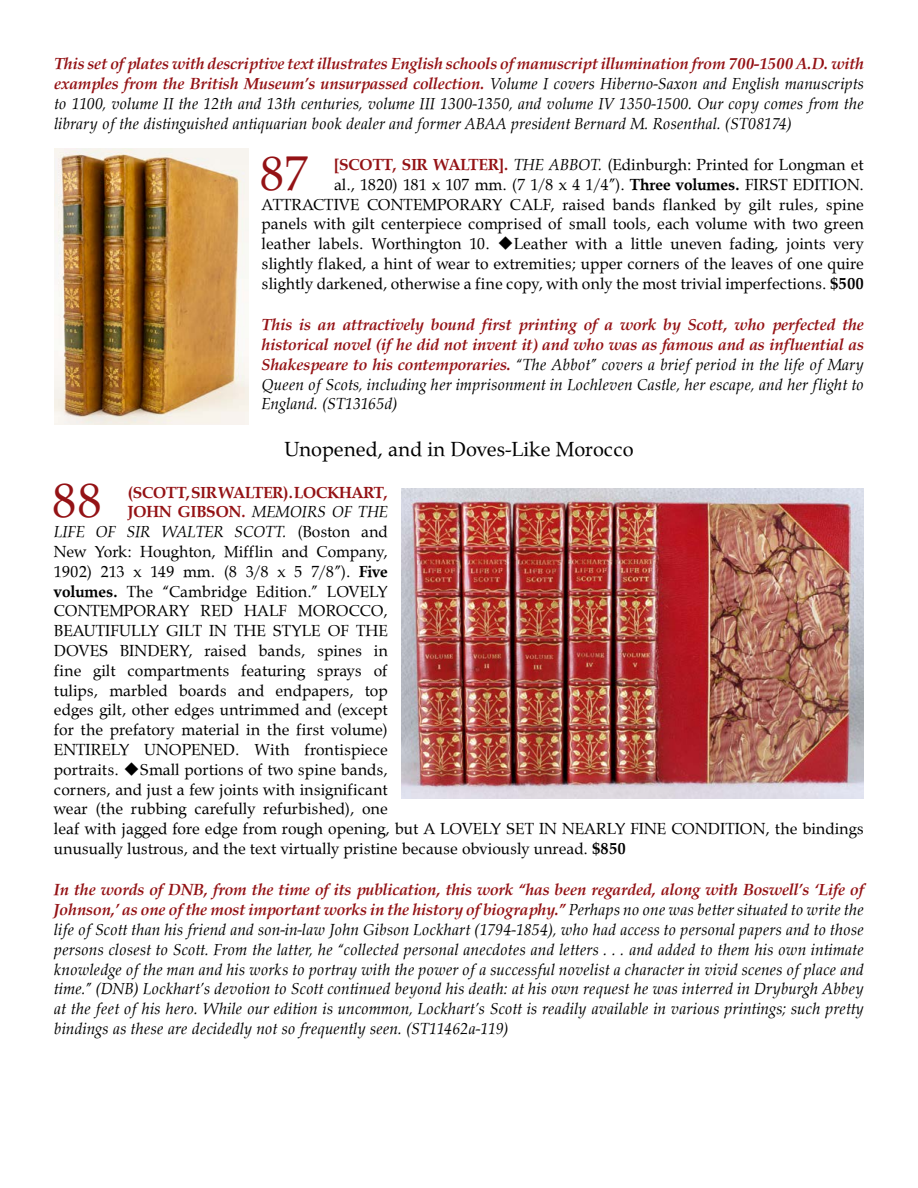
<style>
.page{position:relative;width:918px;height:1188px;background:#fff}
.page>*{position:absolute;margin:0;border:0;box-sizing:border-box;transform-origin:0 0}
.t1{font:49.95px "URW Palladio";color:#941215}
.t2{font:21px "URW Palladio";color:#000}
.t3{font:italic 16.5px/19.8px "URW Palladio";color:#000;text-align:justify}
.t4{font:16.5px/19.8px "URW Palladio";color:#000;text-align:right}
.t5{font:italic 700 16.5px/19.8px "URW Palladio";color:#941215;text-align:justify}
.t6{font:700 16.5px "URW Palladio";color:#941215}
.s1{font-weight:700;color:#941215}
.s2{font-style:italic}
.s3{font-weight:700}
.s4{font-weight:400;color:#000}
.s5{font-weight:700;font-style:normal;color:#941215}
.s6{font-style:normal}
</style>
<div class="page">
<img style="left:54px;top:148px;width:194px;height:277px">
<img style="left:401px;top:488px;width:463px;height:311px">
<p class="t3" style="left:54px;top:54px;width:812px"><span class="s1">This set of plates with descriptive text illustrates English schools of manuscript illumination from 700-1500 A.D. with examples from the British Museum’s unsurpassed collection.</span> Volume I covers Hiberno-Saxon and English manuscripts to 1100, volume II the 12th and 13th centuries, volume III 1300-1350, and volume IV 1350-1500. Our copy comes from the library of the distinguished antiquarian book dealer and former ABAA president Bernard M. Rosenthal. (ST08174)</p>
<h1 class="t1" style="left:260px;top:143px;width:51px">87</h1>
<p class="t4" style="left:262px;top:155px;width:604px"><span class="s1">[SCOTT, SIR WALTER].</span> <span class="s2">THE ABBOT.</span> (Edinburgh: Printed for Longman et<br>al., 1820) 181 x 107 mm. (7 1/8 x 4 1/4”). <span class="s3">Three volumes.</span> FIRST EDITION.<br>ATTRACTIVE CONTEMPORARY CALF, raised bands flanked by gilt rules, spine panels with gilt centerpiece comprised of small tools, each volume with two green leather labels. Worthington 10. ◆Leather with a little uneven fading, joints very slightly flaked, a hint of wear to extremities; upper corners of the leaves of one quire slightly darkened, otherwise a fine copy, with only the most trivial imperfections. <span class="s3">$500</span></p>
<p class="t5" style="left:262px;top:315px;width:604px">This is an attractively bound first printing of a work by Scott, who perfected the historical novel (if he did not invent it) and who was as famous and as influential as Shakespeare to his contemporaries. <span class="s4">“The Abbot” covers a brief period in the life of Mary Queen of Scots, including her imprisonment in Lochleven Castle, her escape, and her flight to England. (ST13165d)</span></p>
<p class="t2" style="left:284px;top:436px;width:351px">Unopened, and in Doves-Like Morocco</p>
<h1 class="t1" style="left:52px;top:470px;width:52px">88</h1>
<p class="t6" style="left:128px;top:482px;width:262px">(SCOTT, SIR WALTER). LOCKHART,</p>
<p class="t3" style="left:128px;top:502px;width:262px"><span class="s5">JOHN GIBSON.</span> MEMOIRS OF THE</p>
<p class="t3" style="left:54px;top:522px;width:335px">LIFE OF SIR WALTER SCOTT. <span class="s6">(Boston and</span></p>
<p class="t4" style="left:54px;top:542px;width:335px">New York: Houghton, Mifflin and Company,</p>
<p class="t4" style="left:54px;top:561px;width:335px">1902) 213 x 149 mm. (8 3/8 x 5 7/8”). <span class="s3">Five</span></p>
<p class="t4" style="left:54px;top:581px;width:335px"><span class="s3">volumes.</span> The “Cambridge Edition.” LOVELY</p>
<p class="t4" style="left:54px;top:601px;width:335px">CONTEMPORARY RED HALF MOROCCO,</p>
<p class="t4" style="left:54px;top:621px;width:335px">BEAUTIFULLY GILT IN THE STYLE OF THE</p>
<p class="t4" style="left:54px;top:641px;width:335px">DOVES BINDERY, raised bands, spines in</p>
<p class="t4" style="left:54px;top:660px;width:335px">fine gilt compartments featuring sprays of</p>
<p class="t4" style="left:54px;top:680px;width:335px">tulips, marbled boards and endpapers, top</p>
<p class="t4" style="left:54px;top:700px;width:335px">edges gilt, other edges untrimmed and (except</p>
<p class="t4" style="left:54px;top:720px;width:335px">for the prefatory material in the first volume)</p>
<p class="t4" style="left:54px;top:740px;width:335px">ENTIRELY UNOPENED. With frontispiece</p>
<p class="t4" style="left:54px;top:759px;width:335px">portraits. ◆Small portions of two spine bands,</p>
<p class="t4" style="left:54px;top:779px;width:335px">corners, and just a few joints with insignificant</p>
<p class="t4" style="left:54px;top:799px;width:335px">wear (the rubbing carefully refurbished), one</p>
<p class="t4" style="left:54px;top:819px;width:812px">leaf with jagged fore edge from rough opening, but A LOVELY SET IN NEARLY FINE CONDITION, the bindings</p>
<p class="t4" style="left:54px;top:839px;width:574px">unusually lustrous, and the text virtually pristine because obviously unread. <span class="s3">$850</span></p>
<p class="t3" style="left:54px;top:880px;width:812px"><span class="s1">In the words of DNB, from the time of its publication, this work “has been regarded, along with Boswell’s ‘Life of Johnson,’ as one of the most important works in the history of biography.”</span> Perhaps no one was better situated to write the life of Scott than his friend and son-in-law John Gibson Lockhart (1794-1854), who had access to personal papers and to those persons closest to Scott. From the latter, he “collected personal anecdotes and letters . . . and added to them his own intimate knowledge of the man and his works to portray with the power of a successful novelist a character in vivid scenes of place and time.” (DNB) Lockhart’s devotion to Scott continued beyond his death: at his own request he was interred in Dryburgh Abbey at the feet of his hero. While our edition is uncommon, Lockhart’s Scott is readily available in various printings; such pretty bindings as these are decidedly not so frequently seen. (ST11462a-119)</p>
</div>
